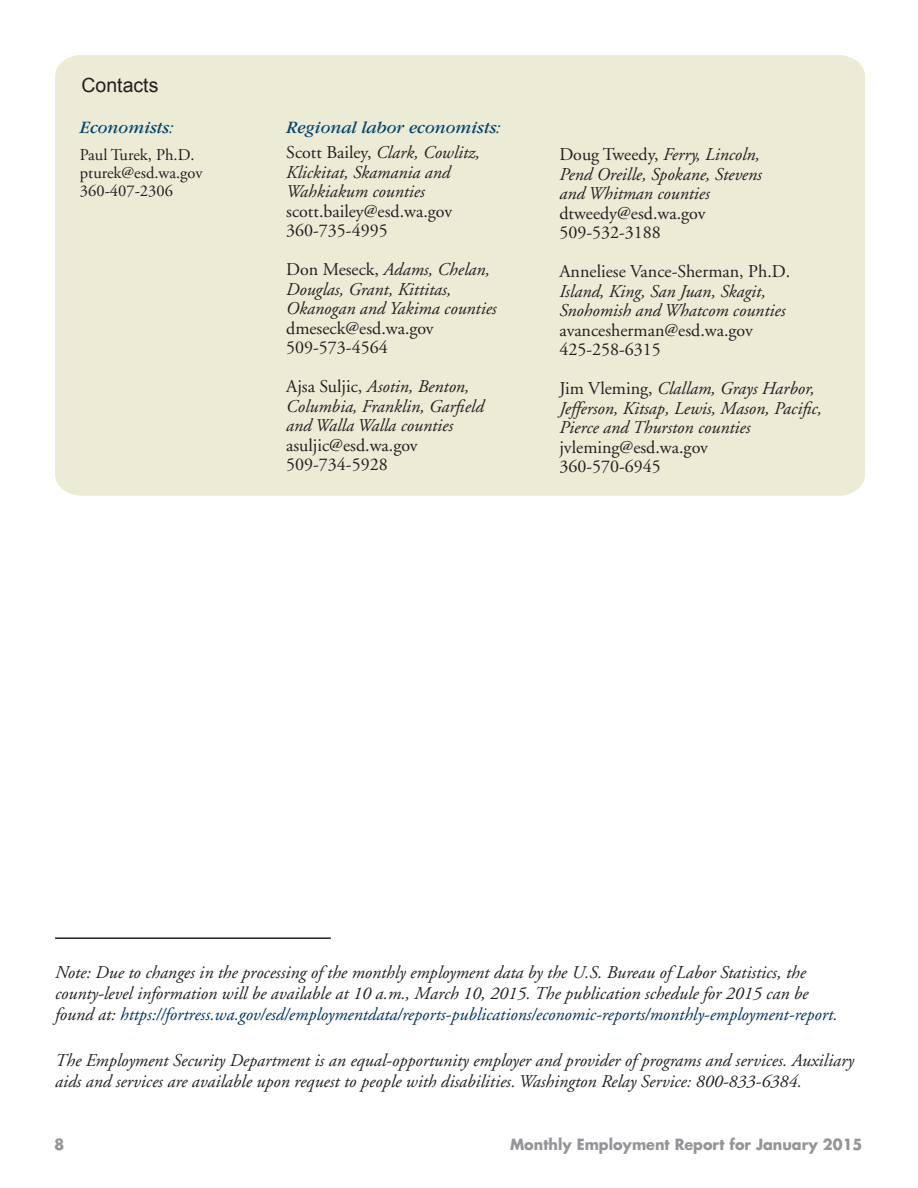
<style>
.page{position:relative;width:918px;height:1188px;background:#fff}
.page>*{position:absolute;margin:0;border:0;box-sizing:border-box;transform-origin:0 0}
.heading_2{font:19.5px "Arial";color:#231f20}
.Regionals{font:italic 18px/19.5px "Adobe Garamond";color:#231f20}
.Body_text{font:italic 18px/21px "Adobe Garamond";color:#231f20}
.Regionals-2{font:18px/19.5px "Adobe Garamond";color:#231f20}
.claimer{font:italic 18px/21px "Adobe Garamond";color:#231f20}
.Regionals-3{font:italic 18px "Garamond";color:#00456b}
.Regionals-4{font:16.5px "Adobe Garamond";color:#231f20}
.t1{font:700 15px "Futura";color:#939598;scale:.96 1}
.t2{font:700 15px "Futura";color:#939598}
.s1{font-style:normal}
.s2{font-style:italic}
.s3{color:#036}
</style>
<div class="page">
<div style="left:55px;top:55px;width:810px;height:441px;background:#ebebd6"></div>
<hr style="left:55px;top:937px;width:276px;height:2px;background:#231f20">
<p class="heading_2" style="left:81px;top:73px;width:78px">Contacts</p>
<p class="Regionals-3" style="left:80px;top:116px;width:95px">Economists:</p>
<p class="Regionals-4" style="left:80px;top:146px;width:116px">Paul Turek, Ph.D.</p>
<p class="Regionals-4" style="left:80px;top:164px;width:124px">pturek@esd.wa.gov</p>
<p class="Regionals-4" style="left:80px;top:182px;width:95px">360-407-2306</p>
<p class="Regionals-3" style="left:286px;top:116px;width:216px">Regional labor economists:</p>
<p class="Regionals" style="left:286px;top:143px;width:195px"><span class="s1">Scott Bailey,</span> Clark, Cowlitz,</p>
<p class="Regionals" style="left:286px;top:163px;width:166px">Klickitat, Skamania and</p>
<p class="Regionals" style="left:286px;top:182px;width:140px">Wahkiakum counties</p>
<p class="Regionals-2" style="left:286px;top:202px;width:167px">scott.bailey@esd.wa.gov</p>
<p class="Regionals-2" style="left:286px;top:221px;width:103px">360-735-4995</p>
<p class="Regionals" style="left:286px;top:260px;width:205px"><span class="s1">Don Meseck,</span> Adams, Chelan,<br>Douglas, Grant, Kittitas,</p>
<p class="Regionals" style="left:286px;top:299px;width:212px">Okanogan and Yakima counties</p>
<p class="Regionals-2" style="left:286px;top:319px;width:149px">dmeseck@esd.wa.gov</p>
<p class="Regionals-2" style="left:286px;top:338px;width:103px">509-573-4564</p>
<p class="Regionals" style="left:286px;top:377px;width:185px"><span class="s1">Ajsa Suljic,</span> Asotin, Benton,</p>
<p class="Regionals" style="left:286px;top:397px;width:199px">Columbia, Franklin, Garfield</p>
<p class="Regionals" style="left:286px;top:416px;width:168px">and Walla Walla counties</p>
<p class="Regionals-2" style="left:286px;top:436px;width:133px">asuljic@esd.wa.gov</p>
<p class="Regionals-2" style="left:286px;top:455px;width:103px">509-734-5928</p>
<p class="Regionals" style="left:559px;top:146px;width:202px"><span class="s1">Doug Tweedy,</span> Ferry, Lincoln,</p>
<p class="Regionals" style="left:559px;top:165px;width:204px">Pend Oreille, Spokane, Stevens</p>
<p class="Regionals" style="left:559px;top:185px;width:152px">and Whitman counties</p>
<p class="Regionals-2" style="left:559px;top:204px;width:148px">dtweedy@esd.wa.gov</p>
<p class="Regionals-2" style="left:559px;top:223px;width:103px">509-532-3188</p>
<p class="Regionals-2" style="left:559px;top:262px;width:232px">Anneliese Vance-Sherman, Ph.D.<br><span class="s2">Island, King, San Juan, Skagit,</span></p>
<p class="Regionals" style="left:559px;top:302px;width:227px">Snohomish and Whatcom counties</p>
<p class="Regionals-2" style="left:559px;top:321px;width:195px">avancesherman@esd.wa.gov</p>
<p class="Regionals-2" style="left:559px;top:340px;width:103px">425-258-6315</p>
<p class="Regionals" style="left:559px;top:380px;width:264px"><span class="s1">Jim Vleming,</span> Clallam, Grays Harbor,<br>Jefferson, Kitsap, Lewis, Mason, Pacific,<br>Pierce and Thurston counties</p>
<p class="Regionals-2" style="left:559px;top:438px;width:150px">jvleming@esd.wa.gov</p>
<p class="Regionals-2" style="left:559px;top:457px;width:103px">360-570-6945</p>
<p class="Body_text" style="left:55px;top:962px;width:784px">Note: Due to changes in the processing of the monthly employment data by the U.S. Bureau of Labor Statistics, the county-level information will be available at 10 a.m., March 10, 2015. The publication schedule for 2015 can be found at: <span class="s3">https://fortress.wa.gov/esd/employmentdata/reports-publications/economic-reports/monthly-employment-report</span>.</p>
<p class="claimer" style="left:55px;top:1051px;width:801px">The Employment Security Department is an equal-opportunity employer and provider of programs and services. Auxiliary aids and services are available upon request to people with disabilities. Washington Relay Service: 800-833-6384.</p>
<p class="t2" style="left:54px;top:1135px;width:12px">8</p>
<p class="t1" style="left:510px;top:1135px;width:369px">Monthly Employment Report for January 2015</p>
</div>
